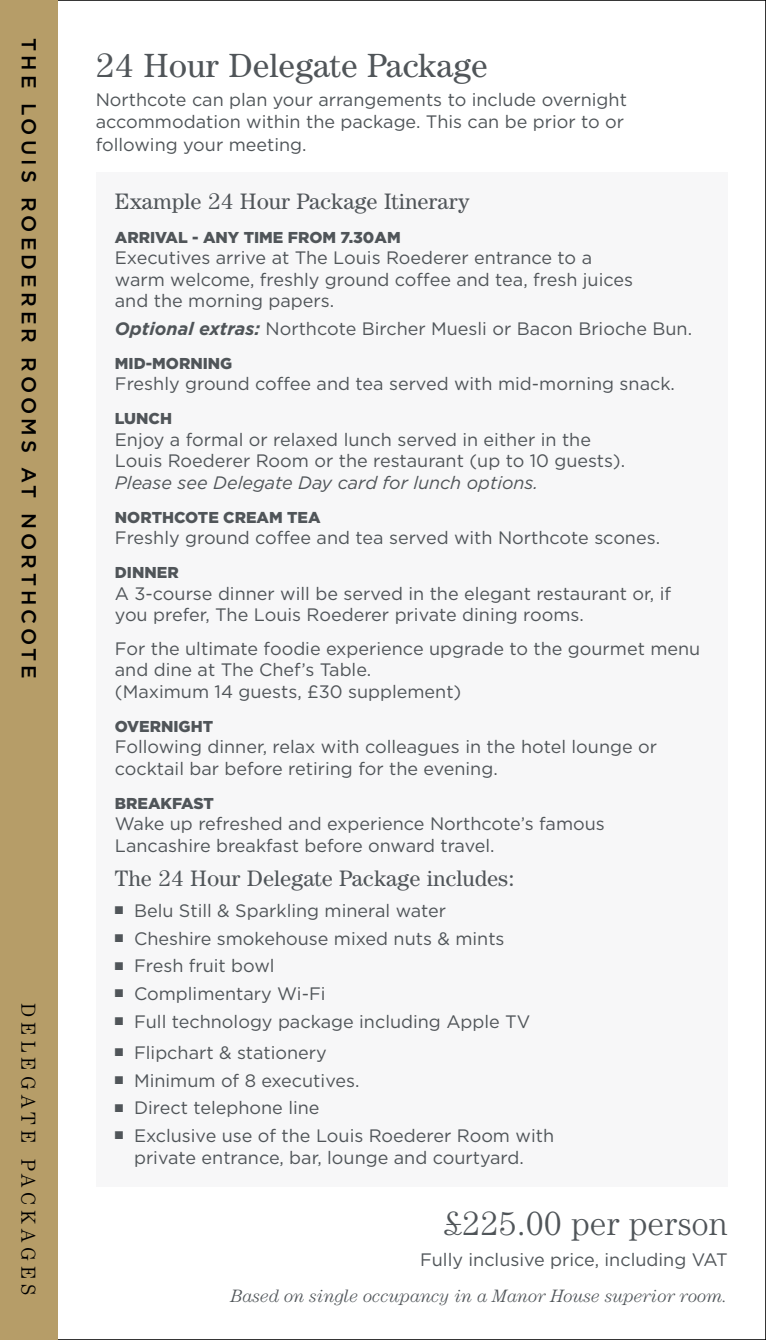
<style>
.page{position:relative;width:766px;height:1340px;background:#fff}
.page>*{position:absolute;margin:0;border:0;box-sizing:border-box;transform-origin:0 0}
.t1{font:33.75px "Century IT Cby BT";color:#505559}
.t2{font:300 33.75px "Century IT Cby BT";color:#505559}
.t3{font:22.5px "Century IT Cby BT";color:#505559}
.t4{font:500 20.25px "Gotham";letter-spacing:.2em;color:#000}
.t5{font:300 20.25px "Century IT Cby BT";letter-spacing:.25em;color:#000}
.t6{font:18px/21.4px "Gotham";color:#505559}
.t7{font:italic 300 18px "Century IT Cby BT";color:#505559}
.t8{font:italic 18px "Gotham";color:#505559}
.t9{font:900 15.75px "Gotham";color:#505559}
.s1{font-weight:700;font-style:italic}
</style>
<div class="page">
<div style="left:96px;top:172px;width:631px;height:1014px;background:#f7f7f8"></div>
<div style="left:0;top:0;width:57px;height:1339px;background:#b69d68"></div>
<p class="t4" style="left:42px;top:38px;width:642px;rotate:90deg">THE LOUIS ROEDERER ROOMS AT NORTHCOTE</p>
<p class="t5" style="left:41px;top:1003px;width:294px;rotate:90deg">DELEGATE PACKAGES</p>
<h1 class="t1" style="left:96px;top:44px;width:393px">24 Hour Delegate Package</h1>
<p class="t6" style="left:96px;top:88px;width:532px;line-height:22.5px">Northcote can plan your arrangements to include overnight accommodation within the package. This can be prior to or following your meeting.</p>
<p class="t3" style="left:115px;top:187px;width:356px">Example 24 Hour Package Itinerary</p>
<p class="t9" style="left:115px;top:226px;width:287px">ARRIVAL - ANY TIME FROM 7.30AM</p>
<p class="t6" style="left:115px;top:247px;width:519px">Executives arrive at The Louis Roederer entrance to a warm welcome, freshly ground coffee and tea, fresh juices and the morning papers.</p>
<p class="t6" style="left:115px;top:317px;width:578px"><span class="s1">Optional extras:</span> Northcote Bircher Muesli or Bacon Brioche Bun.</p>
<p class="t9" style="left:115px;top:352px;width:119px">MID-MORNING</p>
<p class="t6" style="left:115px;top:373px;width:561px">Freshly ground coffee and tea served with mid-morning snack.</p>
<p class="t9" style="left:115px;top:408px;width:59px">LUNCH</p>
<p class="t6" style="left:115px;top:428px;width:511px">Enjoy a formal or relaxed lunch served in either in the<br>Louis Roederer Room or the restaurant (up to 10 guests).</p>
<p class="t8" style="left:115px;top:470px;width:424px">Please see Delegate Day card for lunch options.</p>
<p class="t9" style="left:115px;top:506px;width:207px">NORTHCOTE CREAM TEA</p>
<p class="t6" style="left:115px;top:526px;width:546px">Freshly ground coffee and tea served with Northcote scones.</p>
<p class="t9" style="left:115px;top:562px;width:65px">DINNER</p>
<p class="t6" style="left:115px;top:582px;width:557px">A 3-course dinner will be served in the elegant restaurant or, if you prefer, The Louis Roederer private dining rooms.</p>
<p class="t6" style="left:115px;top:637px;width:586px">For the ultimate foodie experience upgrade to the gourmet menu and dine at The Chef’s Table.<br>(Maximum 14 guests, £30 supplement)</p>
<p class="t9" style="left:115px;top:715px;width:100px">OVERNIGHT</p>
<p class="t6" style="left:115px;top:736px;width:543px">Following dinner, relax with colleagues in the hotel lounge or cocktail bar before retiring for the evening.</p>
<p class="t9" style="left:115px;top:792px;width:100px">BREAKFAST</p>
<p class="t6" style="left:115px;top:813px;width:491px">Wake up refreshed and experience Northcote’s famous<br>Lancashire breakfast before onward travel.</p>
<p class="t3" style="left:115px;top:864px;width:401px">The 24 Hour Delegate Package includes:</p>
<p class="t6" style="left:115px;top:899px;width:332px">■ Belu Still &amp; Sparkling mineral water</p>
<p class="t6" style="left:115px;top:927px;width:391px">■ Cheshire smokehouse mixed nuts &amp; mints</p>
<p class="t6" style="left:115px;top:954px;width:161px">■ Fresh fruit bowl</p>
<p class="t6" style="left:115px;top:982px;width:212px">■ Complimentary Wi-Fi</p>
<p class="t6" style="left:115px;top:1010px;width:417px">■ Full technology package including Apple TV</p>
<p class="t6" style="left:115px;top:1041px;width:213px">■ Flipchart &amp; stationery</p>
<p class="t6" style="left:115px;top:1069px;width:246px">■ Minimum of 8 executives.</p>
<p class="t6" style="left:115px;top:1096px;width:206px">■ Direct telephone line</p>
<p class="t6" style="left:134px;top:1124px;width:421px;text-indent:-19px">■ Exclusive use of the Louis Roederer Room with private entrance, bar, lounge and courtyard.</p>
<h1 class="t2" style="left:444px;top:1203px;width:284px">£225.00 per person</h1>
<p class="t6" style="left:420px;top:1248px;width:309px">Fully inclusive price, including VAT</p>
<p class="t7" style="left:231px;top:1284px;width:498px">Based on single occupancy in a Manor House superior room.</p>
</div>
